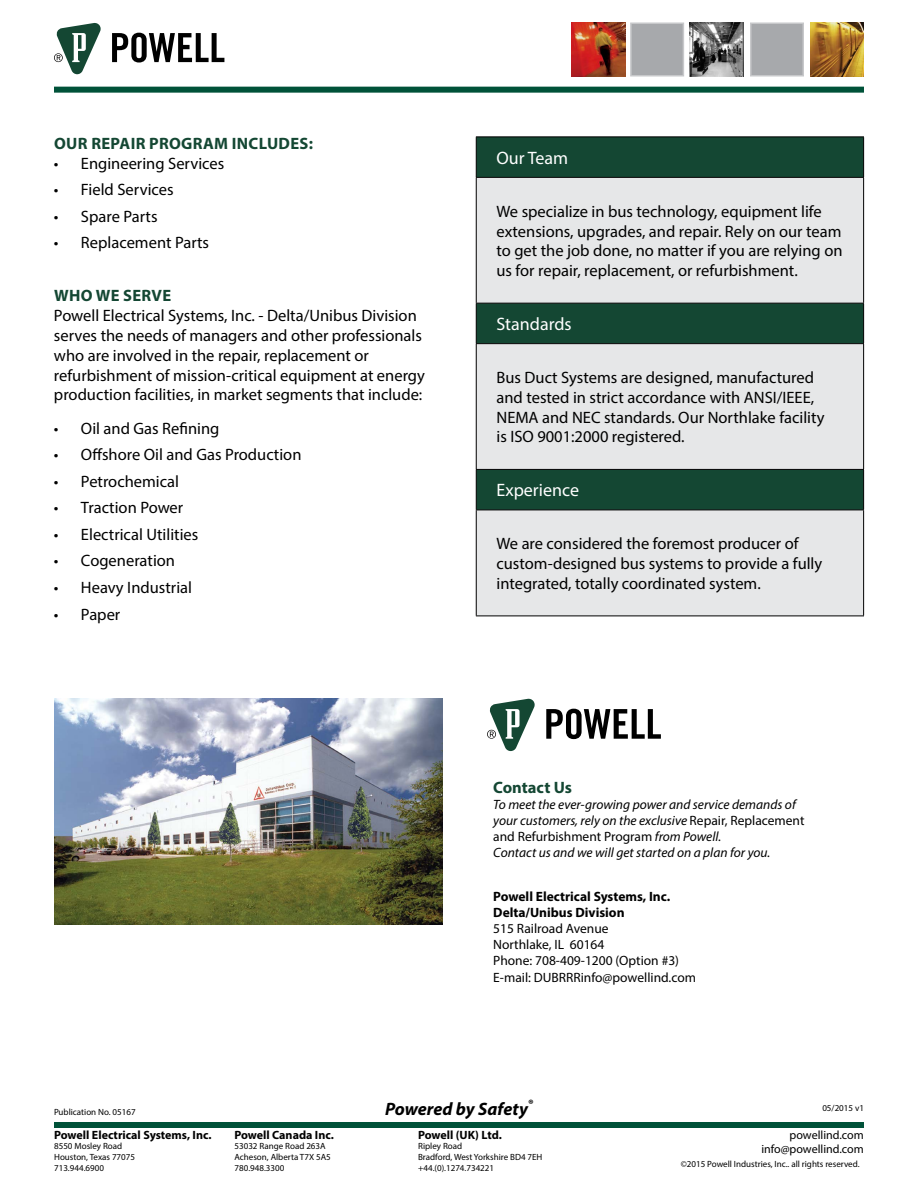
<style>
.page{position:relative;width:918px;height:1188px;background:#fff}
.page>*{position:absolute;margin:0;border:0;box-sizing:border-box;transform-origin:0 0}
.t1{font:18px "Myriad Pro";color:#fff}
.t2{font:italic 700 18px "Myriad Pro";color:#000}
.t3{font:16.5px/19.8px "Myriad Pro";color:#000}
.t4{font:700 16.5px "Myriad Pro";letter-spacing:.02em;color:#144733}
.t5{font:700 16.5px "Myriad Pro";color:#144733}
.t6{font:italic 13.5px/16.2px "Myriad Pro";color:#000}
.t7{font:13.5px/16.2px "Myriad Pro";color:#000}
.t8{font:700 13.5px/16.2px "Myriad Pro";color:#000}
.t9{font:700 12px "Myriad Pro";color:#000}
.t10{font:12px/14.4px "Myriad Pro";color:#000;text-align:right}
.t11{font:9px/10.8px "Myriad Pro";color:#000}
.s1{font-style:normal}
</style>
<div class="page">
<svg style="left:487px;top:699px;width:48px;height:52px"></svg>
<svg style="left:546px;top:709px;width:115px;height:30px"></svg>
<div style="left:54px;top:1122px;width:810px;height:6px;background:#005239"></div>
<div style="left:477px;top:137px;width:386px;height:40px;background:#144733"></div>
<svg style="left:477px;top:178px;width:386px;height:438px;background:#bfc9c6"></svg>
<hr style="left:476px;top:177px;width:388px;height:1px;background:#000">
<hr style="left:476px;top:303px;width:388px;height:1px;background:#000">
<hr style="left:476px;top:343px;width:388px;height:1px;background:#000">
<hr style="left:476px;top:469px;width:388px;height:1px;background:#000">
<hr style="left:476px;top:510px;width:388px;height:1px;background:#000">
<hr style="left:476px;top:136px;width:388px;height:1px;background:#000">
<hr style="left:476px;top:137px;width:1px;height:40px;background:#000">
<hr style="left:863px;top:137px;width:1px;height:40px;background:#000">
<hr style="left:476px;top:178px;width:1px;height:125px;background:#000">
<hr style="left:863px;top:178px;width:1px;height:125px;background:#000">
<hr style="left:476px;top:304px;width:1px;height:39px;background:#000">
<hr style="left:863px;top:304px;width:1px;height:39px;background:#000">
<hr style="left:476px;top:344px;width:1px;height:125px;background:#000">
<hr style="left:863px;top:344px;width:1px;height:125px;background:#000">
<hr style="left:476px;top:470px;width:1px;height:40px;background:#000">
<hr style="left:863px;top:470px;width:1px;height:40px;background:#000">
<hr style="left:476px;top:510px;width:1px;height:106px;background:#000">
<hr style="left:863px;top:510px;width:1px;height:106px;background:#000">
<hr style="left:476px;top:616px;width:388px;height:1px;background:#000">
<div style="left:54px;top:87px;width:810px;height:6px;background:#005239"></div>
<svg style="left:54px;top:23px;width:47px;height:51px"></svg>
<svg style="left:112px;top:33px;width:112px;height:30px"></svg>
<div style="left:630px;top:22px;width:54px;height:54px;background:#a7a9ac;border:2px solid #c7c8ca"></div>
<div style="left:750px;top:22px;width:54px;height:54px;background:#a7a9ac;border:2px solid #c7c8ca"></div>
<img style="left:690px;top:22px;width:54px;height:54px">
<img style="left:571px;top:22px;width:54px;height:54px">
<img style="left:810px;top:23px;width:54px;height:54px">
<img style="left:54px;top:699px;width:388px;height:226px">
<p class="t4" style="left:54px;top:133px;width:260px">OUR REPAIR PROGRAM INCLUDES:</p>
<p class="t3" style="left:54px;top:153px;width:172px">• Engineering Services</p>
<p class="t3" style="left:54px;top:180px;width:121px">• Field Services</p>
<p class="t3" style="left:54px;top:206px;width:105px">• Spare Parts</p>
<p class="t3" style="left:54px;top:233px;width:157px">• Replacement Parts</p>
<p class="t4" style="left:54px;top:285px;width:119px">WHO WE SERVE</p>
<p class="t3" style="left:54px;top:306px;width:372px">Powell Electrical Systems, Inc. ‑ Delta/Unibus Division serves the needs of managers and other professionals who are involved in the repair, replacement or refurbishment of mission-critical equipment at energy production facilities, in market segments that include:</p>
<p class="t3" style="left:54px;top:418px;width:167px">• Oil and Gas Refining</p>
<p class="t3" style="left:54px;top:445px;width:249px">• Offshore Oil and Gas Production</p>
<p class="t3" style="left:54px;top:471px;width:127px">• Petrochemical</p>
<p class="t3" style="left:54px;top:498px;width:131px">• Traction Power</p>
<p class="t3" style="left:54px;top:524px;width:146px">• Electrical Utilities</p>
<p class="t3" style="left:54px;top:551px;width:123px">• Cogeneration</p>
<p class="t3" style="left:54px;top:577px;width:140px">• Heavy Industrial</p>
<p class="t3" style="left:54px;top:604px;width:68px">• Paper</p>
<p class="t1" style="left:496px;top:147px;width:73px">Our Team</p>
<p class="t3" style="left:496px;top:201px;width:348px">We specialize in bus technology, equipment life extensions, upgrades, and repair. Rely on our team to get the job done, no matter if you are relying on us for repair, replacement, or refurbishment.</p>
<p class="t1" style="left:496px;top:313px;width:77px">Standards</p>
<p class="t3" style="left:496px;top:367px;width:330px">Bus Duct Systems are designed, manufactured and tested in strict accordance with ANSI/IEEE, NEMA and NEC standards. Our Northlake facility is ISO 9001:2000 registered.</p>
<p class="t1" style="left:496px;top:479px;width:84px">Experience</p>
<p class="t3" style="left:496px;top:534px;width:327px">We are considered the foremost producer of custom-designed bus systems to provide a fully integrated, totally coordinated system.</p>
<p class="t5" style="left:493px;top:776px;width:80px">Contact Us</p>
<p class="t6" style="left:493px;top:796px;width:313px">To meet the ever-growing power and service demands of your customers, rely on the exclusive <span class="s1">Repair, Replacement and Refurbishment Program</span> from Powell.<br>Contact us and we will get started on a plan for you.</p>
<p class="t8" style="left:493px;top:888px;width:179px">Powell Electrical Systems, Inc.<br>Delta/Unibus Division</p>
<p class="t7" style="left:493px;top:920px;width:204px">515 Railroad Avenue<br>Northlake, IL 60164<br>Phone: 708-409-1200 (Option #3)<br>E-mail: DUBRRRinfo@powellind.com</p>
<p class="t11" style="left:54px;top:1106px;width:83px">Publication No. 05167</p>
<p class="t9" style="left:54px;top:1127px;width:159px">Powell Electrical Systems, Inc.</p>
<p class="t11" style="left:54px;top:1141px;width:82px">8550 Mosley Road<br>Houston, Texas 77075<br>713.944.6900</p>
<p class="t9" style="left:234px;top:1127px;width:101px">Powell Canada Inc.</p>
<p class="t11" style="left:234px;top:1141px;width:98px">53032 Range Road 263A<br>Acheson, Alberta T7X 5A5<br>780.948.3300</p>
<p class="t2" style="left:385px;top:1097px;width:149px">Powered by Safety<sup>®</sup></p>
<p class="t11" style="left:822px;top:1102px;width:43px">05/2015 v1</p>
<p class="t9" style="left:418px;top:1127px;width:85px">Powell (UK) Ltd.</p>
<p class="t11" style="left:418px;top:1141px;width:126px">Ripley Road<br>Bradford, West Yorkshire BD4 7EH +44.(0).1274.734221</p>
<p class="t10" style="left:761px;top:1127px;width:104px">powellind.com info@powellind.com</p>
<p class="t11" style="left:681px;top:1159px;width:180px">©2015 Powell Industries, Inc.. all rights reserved.</p>
</div>
